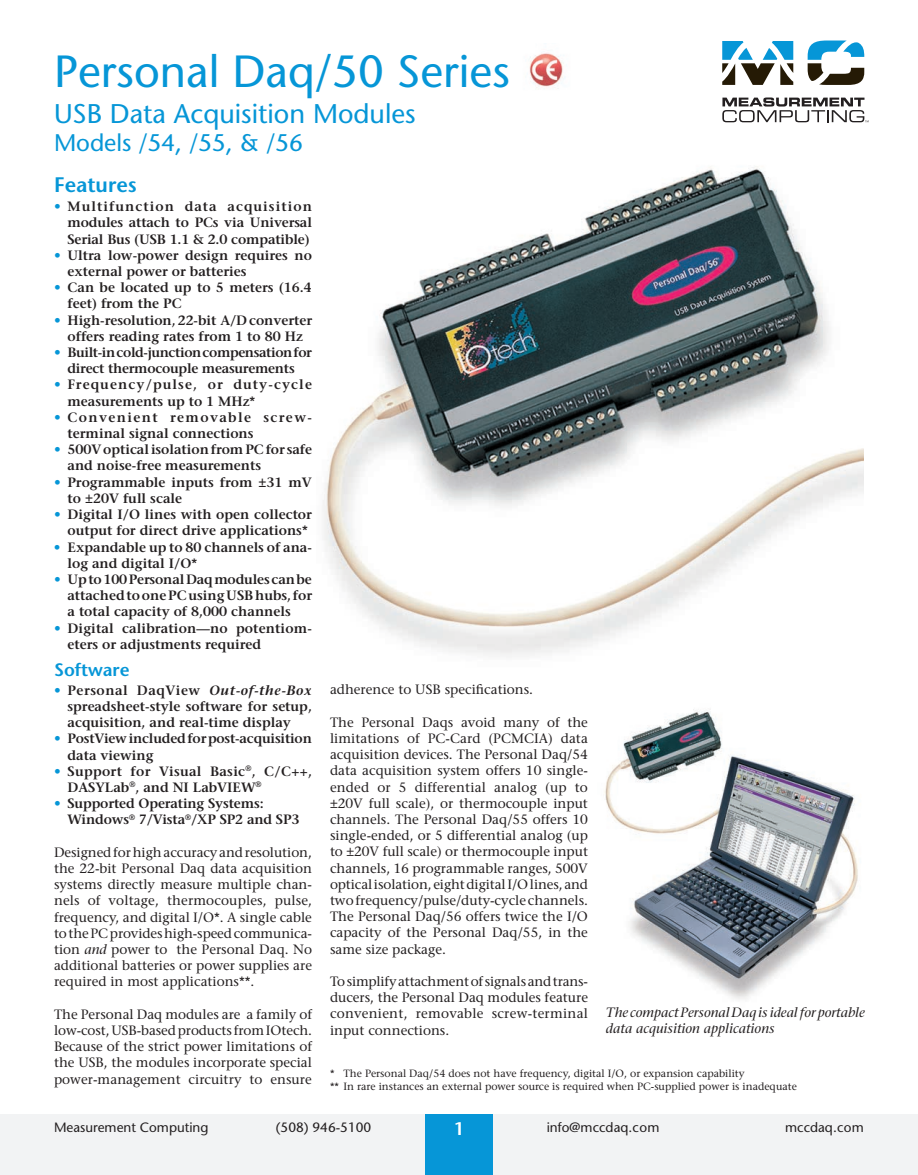
<style>
.page{position:relative;width:918px;height:1175px;background:#fff}
.page>*{position:absolute;margin:0;border:0;box-sizing:border-box;transform-origin:0 0}
.t1{font:45px "Stone Sans";color:#0696d7}
.t2{font:27px "Stone Sans";color:#0696d7}
.t3{font:24px "Stone Sans";color:#0696d7}
.t4{font:600 21px "Stone Sans";color:#0696d7}
.t5{font:600 18px "Stone Sans";color:#0696d7}
.t6{font:600 18px "Stone Sans";color:#fff}
.t7{font:13.5px/16.2px "Stone Serif";color:#231f20;text-align:justify}
.t8{font:600 13.5px/16.2px "Stone Serif";color:#231f20}
.t9{font:600 13.5px/16.2px "Stone Serif";letter-spacing:-.03em;color:#231f20;text-align:center}
.t10{font:italic 13.5px/16.2px "Stone Serif";color:#231f20}
.t11{font:13.5px "Stone Sans";color:#231f20}
.t12{font:600 13.5px/16.2px "Stone Serif";letter-spacing:.08em;color:#231f20}
.t13{font:10.5px/12.6px "Stone Serif";color:#231f20}
.s1{color:#0696d7}
.s2{font-style:italic}
</style>
<div class="page">
<div style="left:0;top:1114px;width:918px;height:60px;background:#f2f3f4"></div>
<div style="left:425px;top:1114px;width:68px;height:60px;background:#0696d7"></div>
<svg style="left:722px;top:97px;width:147px;height:25px"></svg>
<svg style="left:722px;top:41px;width:71px;height:44px"></svg>
<svg style="left:808px;top:40px;width:56px;height:45px"></svg>
<img style="left:529px;top:53px;width:36px;height:36px">
<img style="left:323px;top:166px;width:541px;height:491px">
<img style="left:604px;top:709px;width:254px;height:291px">
<h1 class="t1" style="left:54px;top:43px;width:457px">Personal Daq/50 Series</h1>
<h2 class="t2" style="left:54px;top:96px;width:363px">USB Data Acquisition Modules</h2>
<h3 class="t3" style="left:54px;top:128px;width:251px">Models /54, /55, &amp; /56</h3>
<h3 class="t4" style="left:54px;top:172px;width:84px">Features</h3>
<p class="t8" style="left:68px;top:198px;width:246px;text-align:justify;text-indent:-14px"><span class="s1">•</span> Multifunction data acquisition modules attach to PCs via Universal Serial Bus (USB 1.1 &amp; 2.0 compatible)</p>
<p class="t8" style="left:68px;top:247px;width:246px;text-indent:-14px"><span class="s1">•</span> Ultra low-power design requires no external power or batteries</p>
<p class="t8" style="left:68px;top:279px;width:246px;text-indent:-14px"><span class="s1">•</span> Can be located up to 5 meters (16.4 feet) from the PC</p>
<p class="t8" style="left:54px;top:312px;width:260px;text-align:center"><span class="s1">•</span> High-resolution, 22-bit A/D converter offers reading rates from 1 to 80 Hz</p>
<p class="t9" style="left:54px;top:344px;width:260px"><span class="s1">•</span> Built-in cold-junction compensation for direct thermocouple measurements</p>
<p class="t12" style="left:68px;top:376px;width:246px;text-indent:-13px"><span class="s1">•</span> Frequency/pulse, or duty-cycle measurements up to 1 MHz*</p>
<p class="t8" style="left:68px;top:409px;width:246px;text-indent:-14px"><span class="s1">•</span> Convenient removable screw&shy;terminal signal connections</p>
<p class="t8" style="left:68px;top:441px;width:246px;text-indent:-14px"><span class="s1">•</span> 500V optical isolation from PC for safe and noise-free measurements</p>
<p class="t8" style="left:68px;top:474px;width:246px;text-indent:-14px"><span class="s1">•</span> Programmable inputs from ±31 mV to ±20V full scale</p>
<p class="t8" style="left:68px;top:506px;width:246px;text-indent:-14px"><span class="s1">•</span> Digital I/O lines with open collector output for direct drive applications*</p>
<p class="t8" style="left:68px;top:538px;width:246px;text-indent:-14px"><span class="s1">•</span> Expandable up to 80 channels of ana&shy;log and digital I/O*</p>
<p class="t8" style="left:68px;top:571px;width:246px;text-align:justify;text-indent:-14px"><span class="s1">•</span> Up to 100 Personal Daq modules can be attached to one PC using USB hubs, for a total capacity of 8,000 channels</p>
<p class="t8" style="left:68px;top:619px;width:246px;text-indent:-14px"><span class="s1">•</span> Digital calibration—no potentiom&shy;eters or adjustments required</p>
<h3 class="t5" style="left:54px;top:658px;width:77px">Software</h3>
<p class="t8" style="left:68px;top:681px;width:246px;text-align:justify;text-indent:-14px"><span class="s1">•</span> Personal DaqView <span class="s2">Out-of-the-Box </span>spreadsheet-style software for setup, acquisition, and real-time display</p>
<p class="t8" style="left:68px;top:730px;width:246px;text-indent:-14px"><span class="s1">•</span> PostView included for post-acquisition data viewing</p>
<p class="t8" style="left:68px;top:762px;width:246px;text-indent:-14px"><span class="s1">•</span> Support for Visual Basic<sup>®</sup>, C/C++,<br>DASYLab<sup>®</sup>, and NI LabVIEW<sup>®</sup></p>
<p class="t8" style="left:68px;top:795px;width:233px;text-indent:-14px"><span class="s1">•</span> Supported Operating Systems:<br>Windows<sup>®</sup> 7/Vista<sup>®</sup>/XP SP2 and SP3</p>
<p class="t7" style="left:54px;top:843px;width:260px">Designed for high accuracy and resolution, the 22-bit Personal Daq data acquisition systems directly measure multiple chan&shy;nels of voltage, thermocouples, pulse, frequency, and digital I/O*. A single cable to the PC provides high-speed communica&shy;tion <span class="s2">and</span> power to the Personal Daq. No additional batteries or power supplies are required in most applications**.</p>
<p class="t7" style="left:54px;top:1005px;width:260px">The Personal Daq modules are a family of low-cost, USB-based products from IOtech.<br>Because of the strict power limitations of the USB, the modules incorporate special power-management circuitry to ensure</p>
<p class="t7" style="left:330px;top:681px;width:205px">adherence to USB specifications.</p>
<p class="t7" style="left:330px;top:714px;width:260px">The Personal Daqs avoid many of the limitations of PC-Card (PCMCIA) data acquisition devices. The Personal Daq/54 data acquisition system offers 10 single&shy;ended or 5 differential analog (up to ±20V full scale), or thermocouple input channels. The Personal Daq/55 offers 10 single-ended, or 5 differential analog (up to ±20V full scale) or thermocouple input channels, 16 programmable ranges, 500V optical isolation, eight digital I/O lines, and two frequency/pulse/duty-cycle channels.<br>The Personal Daq/56 offers twice the I/O capacity of the Personal Daq/55, in the same size package.</p>
<p class="t7" style="left:330px;top:973px;width:260px">To simplify attachment of signals and trans&shy;ducers, the Personal Daq modules feature convenient, removable screw-terminal input connections.</p>
<p class="t10" style="left:606px;top:1004px;width:260px">The compact Personal Daq is ideal for portable data acquisition applications</p>
<p class="t13" style="left:330px;top:1067px;width:468px">* The Personal Daq/54 does not have frequency, digital I/O, or expansion capability<br>** In rare instances an external power source is required when PC-supplied power is inadequate</p>
<p class="t11" style="left:54px;top:1118px;width:156px">Measurement Computing</p>
<p class="t11" style="left:276px;top:1118px;width:97px">(508) 946-5100</p>
<h3 class="t6" style="left:454px;top:1117px;width:12px">1</h3>
<p class="t11" style="left:547px;top:1118px;width:114px">info@mccdaq.com</p>
<p class="t11" style="left:785px;top:1118px;width:80px">mccdaq.com</p>
</div>
